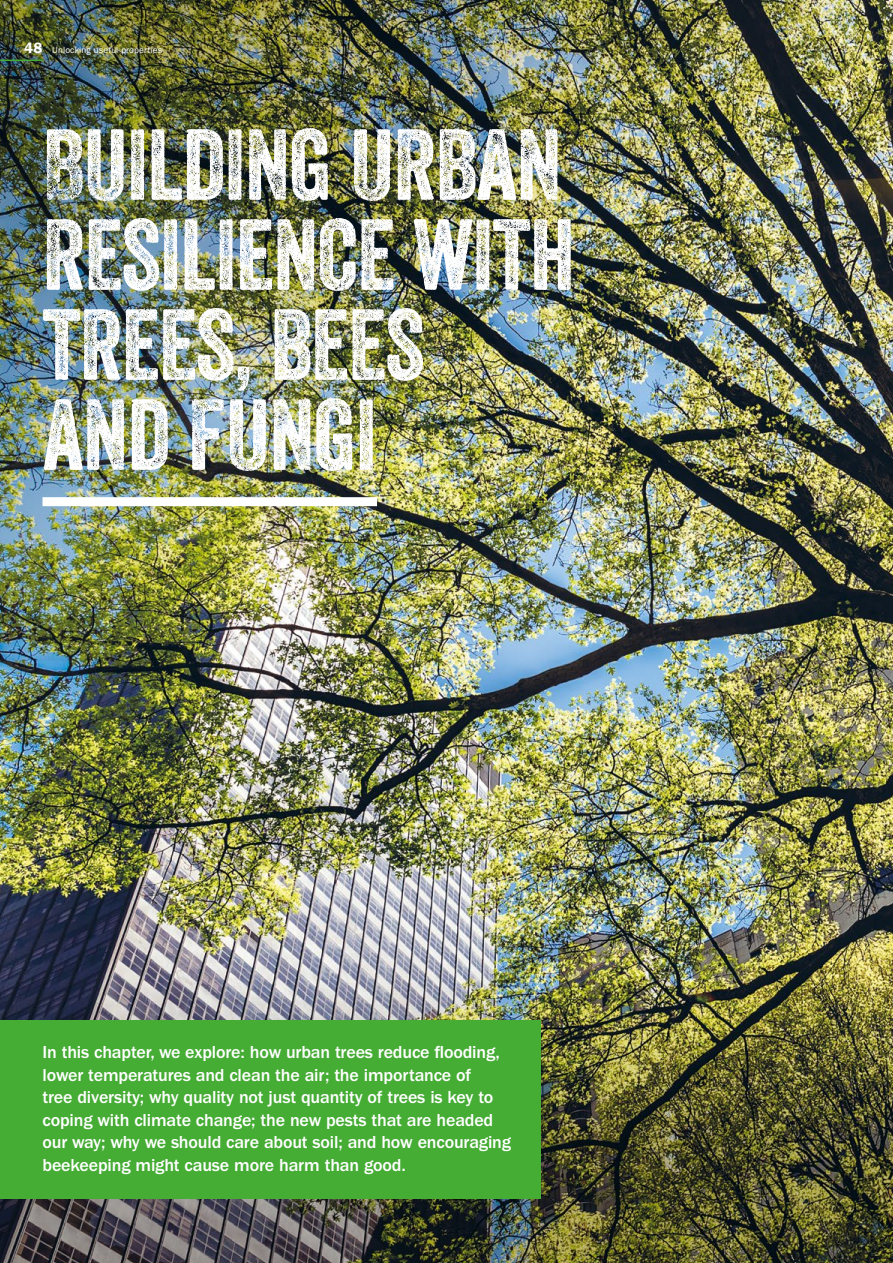
<style>
.page{position:relative;width:893px;height:1263px;background:#fff}
.page>*{position:absolute;margin:0;border:0;box-sizing:border-box;transform-origin:0 0}
.Chapter_Cover_Page_H{font:97.5px/90px "Veneer Three";letter-spacing:-.01em;color:#fff}
.Chapter_Cover_Pages{font:500 18px/22.5px "ITC Franklin Gothic Std";letter-spacing:-.01em;color:#fff}
.t1{font:9px "ITC Franklin Gothic Std";letter-spacing:.01em;color:#fff}
.s1{font-weight:600;font-size:15px}
</style>
<div class="page">
<img style="left:0;top:661px;width:893px;height:305px">
<img style="left:0;top:966px;width:893px;height:297px">
<img style="left:0;top:0;width:893px;height:661px">
<div style="left:43px;top:497px;width:334px;height:9px;background:#fff"></div>
<div style="left:0;top:1020px;width:540px;height:179px;background:#45ac34"></div>
<svg style="left:892px;top:967px;width:1px;height:296px"></svg>
<hr style="left:0;top:60px;width:43px;height:1px;background:#45ac34">
<p class="t1" style="left:24px;top:45px;width:140px"><span class="s1">48</span> Unlocking useful properties</p>
<p class="Chapter_Cover_Page_H" style="left:43px;top:119px;width:534px">BUILDING URBAN<br>RESILIENCE WITH<br>TREES, BEES<br>AND FUNGI</p>
<p class="Chapter_Cover_Pages" style="left:43px;top:1041px;width:470px">In this chapter, we explore: how urban trees reduce flooding, lower temperatures and clean the air; the importance of<br>tree diversity; why quality not just quantity of trees is key to coping with climate change; the new pests that are headed our way; why we should care about soil; and how encouraging beekeeping might cause more harm than good.</p>
</div>
